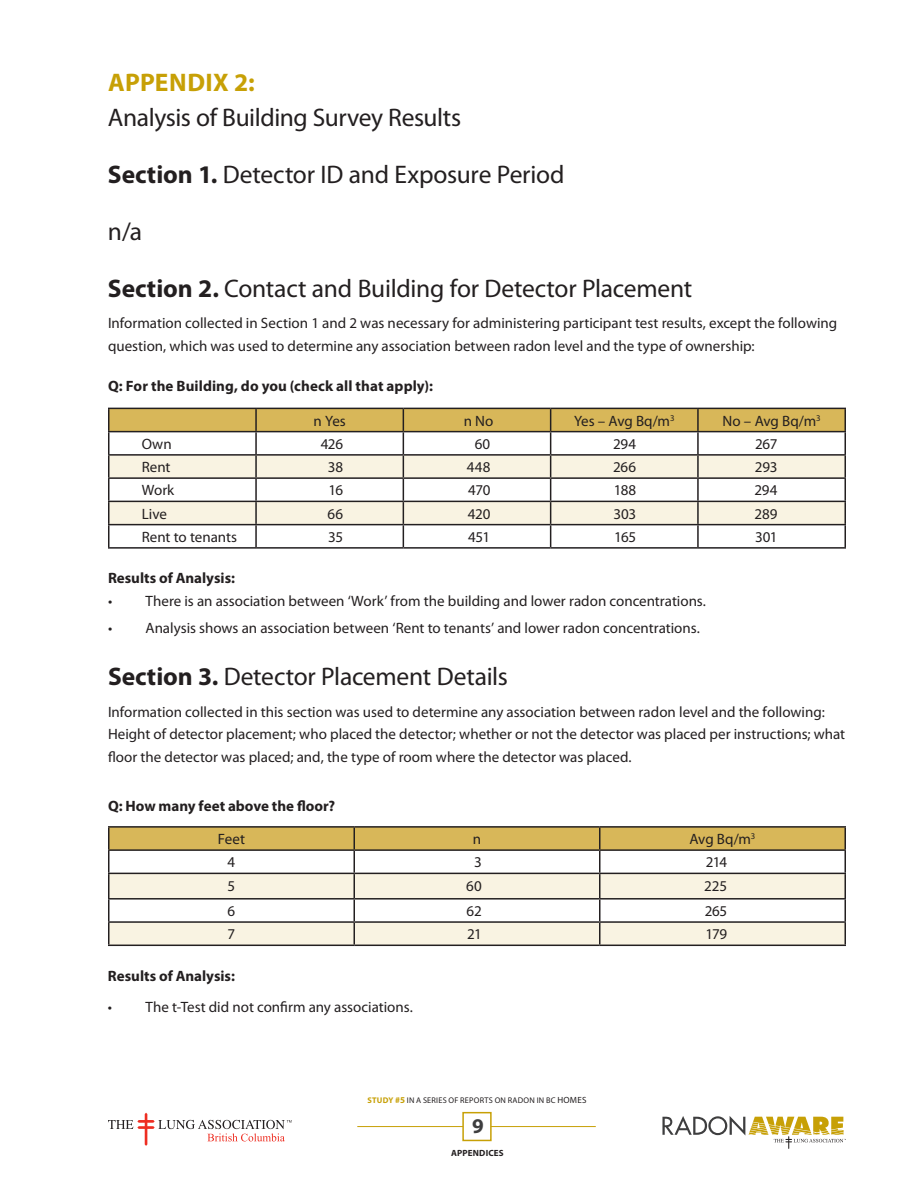
<style>
.page{position:relative;width:918px;height:1188px;background:#fff}
.page>*{position:absolute;margin:0;border:0;box-sizing:border-box;transform-origin:0 0}
.t1{font:25.5px "Myriad Pro";letter-spacing:-.01em;color:#231f20}
.t2{font:700 25.5px "Myriad Pro";letter-spacing:.01em;color:#c7a006}
.t3{font:700 21px "Myriad Pro";color:#3e3e3f}
.t4{font:15px/22.5px "Myriad Pro";color:#231f20}
.t5{font:700 15px "Myriad Pro";color:#231f20}
.t6{font:700 9px "Myriad Pro";letter-spacing:.02em;color:#231f20}
.t7{font:8.25px "Myriad Pro";letter-spacing:.03em;color:#231f20}
.s1{font-weight:700}
.s2{font-weight:700;color:#c7a006}
.s3{font-weight:700;font-size:9px;color:#c7a006}
.s4{font-size:9px}
</style>
<div class="page">
<hr style="left:357px;top:1126px;width:239px;height:1px;background:#c7a006">
<svg style="left:108px;top:1113px;width:184px;height:33px"></svg>
<div style="left:462px;top:1112px;width:30px;height:29px;background:#fff;border:2px solid #c7a006"></div>
<svg style="left:662px;top:1116px;width:184px;height:33px"></svg>
<hr style="left:108px;top:408px;width:148px;height:1px;background:#231f20">
<hr style="left:108px;top:409px;width:2px;height:22px;background:#231f20">
<hr style="left:698px;top:408px;width:148px;height:1px;background:#231f20">
<hr style="left:844px;top:409px;width:2px;height:22px;background:#231f20">
<hr style="left:108px;top:431px;width:148px;height:1px;background:#231f20">
<hr style="left:108px;top:432px;width:2px;height:22px;background:#231f20">
<hr style="left:698px;top:431px;width:148px;height:1px;background:#231f20">
<hr style="left:844px;top:432px;width:2px;height:22px;background:#231f20">
<hr style="left:108px;top:454px;width:148px;height:2px;background:#231f20">
<hr style="left:108px;top:456px;width:2px;height:21px;background:#231f20">
<hr style="left:698px;top:454px;width:148px;height:2px;background:#231f20">
<hr style="left:844px;top:456px;width:2px;height:21px;background:#231f20">
<hr style="left:108px;top:477px;width:148px;height:2px;background:#231f20">
<hr style="left:108px;top:479px;width:2px;height:22px;background:#231f20">
<hr style="left:698px;top:477px;width:148px;height:2px;background:#231f20">
<hr style="left:844px;top:479px;width:2px;height:22px;background:#231f20">
<hr style="left:108px;top:501px;width:148px;height:1px;background:#231f20">
<hr style="left:108px;top:502px;width:2px;height:22px;background:#231f20">
<hr style="left:698px;top:501px;width:148px;height:1px;background:#231f20">
<hr style="left:844px;top:502px;width:2px;height:22px;background:#231f20">
<hr style="left:108px;top:524px;width:148px;height:1px;background:#231f20">
<hr style="left:108px;top:525px;width:2px;height:22px;background:#231f20">
<svg style="left:109px;top:408px;width:736px;height:139px"></svg>
<hr style="left:698px;top:524px;width:148px;height:1px;background:#231f20">
<hr style="left:697px;top:525px;width:2px;height:22px;background:#231f20">
<hr style="left:844px;top:525px;width:2px;height:22px;background:#231f20">
<hr style="left:108px;top:547px;width:148px;height:2px;background:#231f20">
<hr style="left:256px;top:547px;width:147px;height:2px;background:#231f20">
<hr style="left:403px;top:547px;width:148px;height:2px;background:#231f20">
<hr style="left:551px;top:547px;width:147px;height:2px;background:#231f20">
<hr style="left:698px;top:547px;width:148px;height:2px;background:#231f20">
<hr style="left:108px;top:826px;width:246px;height:2px;background:#231f20">
<hr style="left:108px;top:828px;width:2px;height:21px;background:#231f20">
<hr style="left:354px;top:826px;width:246px;height:2px;background:#231f20">
<hr style="left:600px;top:826px;width:246px;height:2px;background:#231f20">
<hr style="left:844px;top:828px;width:2px;height:21px;background:#231f20">
<hr style="left:108px;top:849px;width:246px;height:2px;background:#231f20">
<hr style="left:108px;top:851px;width:2px;height:22px;background:#231f20">
<hr style="left:600px;top:849px;width:246px;height:2px;background:#231f20">
<hr style="left:844px;top:851px;width:2px;height:22px;background:#231f20">
<hr style="left:108px;top:873px;width:246px;height:1px;background:#231f20">
<hr style="left:108px;top:874px;width:2px;height:24px;background:#231f20">
<hr style="left:600px;top:873px;width:246px;height:1px;background:#231f20">
<hr style="left:844px;top:874px;width:2px;height:24px;background:#231f20">
<hr style="left:108px;top:898px;width:246px;height:2px;background:#231f20">
<hr style="left:108px;top:900px;width:2px;height:21px;background:#231f20">
<hr style="left:600px;top:898px;width:246px;height:2px;background:#231f20">
<hr style="left:844px;top:900px;width:2px;height:21px;background:#231f20">
<hr style="left:108px;top:921px;width:246px;height:2px;background:#231f20">
<hr style="left:108px;top:923px;width:2px;height:22px;background:#231f20">
<hr style="left:600px;top:921px;width:246px;height:2px;background:#231f20">
<svg style="left:109px;top:827px;width:736px;height:118px"></svg>
<hr style="left:844px;top:923px;width:2px;height:22px;background:#231f20">
<hr style="left:108px;top:945px;width:246px;height:1px;background:#231f20">
<hr style="left:354px;top:945px;width:246px;height:1px;background:#231f20">
<hr style="left:600px;top:945px;width:246px;height:1px;background:#231f20">
<h1 class="t2" style="left:108px;top:68px;width:148px">APPEN DIX 2:</h1>
<h1 class="t1" style="left:108px;top:103px;width:355px">Analysis of Building Survey Results</h1>
<h1 class="t1" style="left:108px;top:160px;width:458px"><span class="s1">Section 1.</span> Detector ID and Exposure Period</h1>
<h1 class="t1" style="left:108px;top:217px;width:36px">n/a</h1>
<h1 class="t1" style="left:108px;top:274px;width:586px"><span class="s1">Section 2.</span> Contact and Building for Detector Placement</h1>
<p class="t4" style="left:108px;top:312px;width:731px">Information collected in Section 1 and 2 was necessary for administering participant test results, except the following question, which was used to determine any association between radon level and the type of ownership:</p>
<p class="t5" style="left:108px;top:378px;width:327px">Q: For the Building, do you (check all that apply):</p>
<p class="t4" style="left:314px;top:410px;width:34px">n Yes</p>
<p class="t4" style="left:464px;top:410px;width:31px">n No</p>
<p class="t4" style="left:574px;top:410px;width:102px">Yes – Avg Bq/m<sup>3</sup></p>
<p class="t4" style="left:723px;top:410px;width:99px">N o – Avg Bq/m<sup>3</sup></p>
<p class="t4" style="left:142px;top:433px;width:31px">Own</p>
<p class="t4" style="left:321px;top:433px;width:24px">426</p>
<p class="t4" style="left:475px;top:433px;width:17px">60</p>
<p class="t4" style="left:613px;top:433px;width:25px">294</p>
<p class="t4" style="left:755px;top:433px;width:24px">267</p>
<p class="t4" style="left:142px;top:456px;width:30px">Rent</p>
<p class="t4" style="left:328px;top:456px;width:17px">38</p>
<p class="t4" style="left:467px;top:456px;width:25px">448</p>
<p class="t4" style="left:613px;top:456px;width:24px">266</p>
<p class="t4" style="left:755px;top:456px;width:24px">293</p>
<p class="t4" style="left:142px;top:479px;width:34px">Work</p>
<p class="t4" style="left:328px;top:479px;width:16px">16</p>
<p class="t4" style="left:468px;top:479px;width:24px">470</p>
<p class="t4" style="left:614px;top:479px;width:24px">188</p>
<p class="t4" style="left:754px;top:479px;width:25px">294</p>
<p class="t4" style="left:142px;top:503px;width:27px">Live</p>
<p class="t4" style="left:328px;top:503px;width:17px">66</p>
<p class="t4" style="left:468px;top:503px;width:24px">420</p>
<p class="t4" style="left:613px;top:503px;width:24px">303</p>
<p class="t4" style="left:755px;top:503px;width:24px">289</p>
<p class="t4" style="left:142px;top:526px;width:97px">Rent to tenants</p>
<p class="t4" style="left:328px;top:526px;width:16px">35</p>
<p class="t4" style="left:468px;top:526px;width:24px">451</p>
<p class="t4" style="left:614px;top:526px;width:24px">165</p>
<p class="t4" style="left:755px;top:526px;width:24px">301</p>
<p class="t5" style="left:108px;top:570px;width:128px">Results of Analysis:</p>
<p class="t4" style="left:108px;top:590px;width:600px">• There is an association between ‘Work’ from the building and lower radon concentrations.</p>
<p class="t4" style="left:108px;top:617px;width:593px">• Analysis shows an association between ‘Rent to tenants’ and lower radon concentrations.</p>
<h1 class="t1" style="left:108px;top:663px;width:401px"><span class="s1">Section 3.</span> Detector Placement Details</h1>
<p class="t4" style="left:108px;top:701px;width:739px">Information collected in this section was used to determine any association between radon level and the following:<br>Height of detector placement; who placed the detector; whether or not the detector was placed per instructions; what floor the detector was placed; and, the type of room where the detector was placed.</p>
<p class="t5" style="left:108px;top:798px;width:229px">Q: How many feet above the floor?</p>
<p class="t4" style="left:218px;top:828px;width:29px">Feet</p>
<p class="t4" style="left:473px;top:828px;width:10px">n</p>
<p class="t4" style="left:690px;top:828px;width:67px">Avg Bq/m<sup>3</sup></p>
<p class="t4" style="left:228px;top:851px;width:9px">4</p>
<p class="t4" style="left:474px;top:851px;width:9px">3</p>
<p class="t4" style="left:706px;top:851px;width:23px">214</p>
<p class="t4" style="left:228px;top:875px;width:9px">5</p>
<p class="t4" style="left:466px;top:875px;width:17px">60</p>
<p class="t4" style="left:704px;top:875px;width:24px">225</p>
<p class="t4" style="left:228px;top:900px;width:9px">6</p>
<p class="t4" style="left:467px;top:900px;width:17px">62</p>
<p class="t4" style="left:705px;top:900px;width:24px">265</p>
<p class="t4" style="left:228px;top:923px;width:9px">7</p>
<p class="t4" style="left:467px;top:923px;width:16px">21</p>
<p class="t4" style="left:706px;top:923px;width:23px">179</p>
<p class="t5" style="left:108px;top:967px;width:128px">Results of Analysis:</p>
<p class="t4" style="left:108px;top:996px;width:306px">• The t-Test did not confirm any associations.</p>
<p class="t7" style="left:367px;top:1096px;width:220px"><span class="s2">Study</span> <span class="s3">#5</span> in a Series of Reports on Radon in BC <span class="s4">Homes</span></p>
<h2 class="t3" style="left:472px;top:1115px;width:13px">9</h2>
<p class="t6" style="left:451px;top:1148px;width:54px">APPENDICES</p>
</div>
